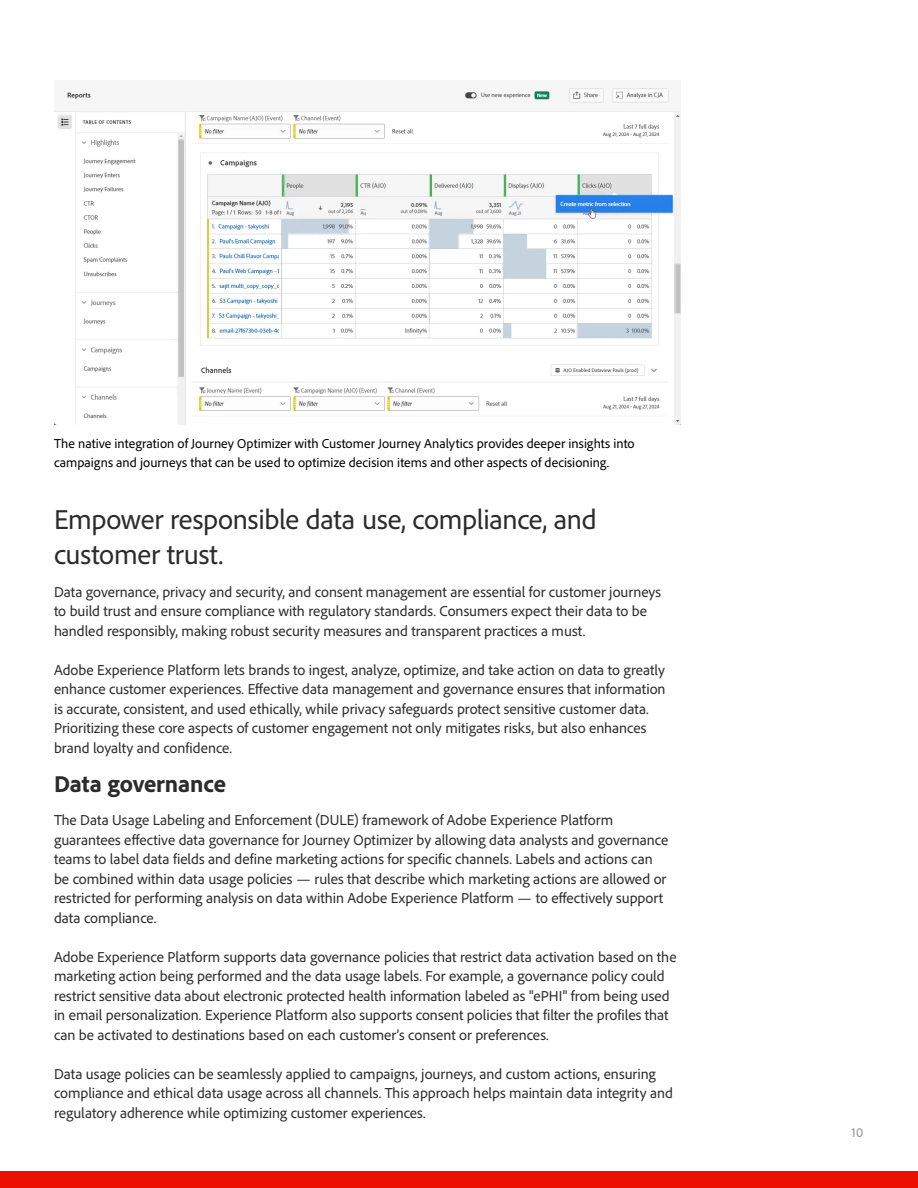
<style>
.page{position:relative;width:918px;height:1188px;background:#fff}
.page>*{position:absolute;margin:0;border:0;box-sizing:border-box;transform-origin:0 0}
.t1{font:28.5px/34.5px "Adobe Clean";letter-spacing:-.01em;color:#2c2c2c}
.t2{font:800 24px "Adobe Clean";letter-spacing:-.005em;color:#2c2c2c}
.t3{font:15px/19.5px "Adobe Clean";color:#2c2c2c}
.t4{font:13.5px/19.5px "Adobe Clean";letter-spacing:.005em;color:#000}
.t5{font:13.5px "Adobe Clean";color:#949598}
</style>
<div class="page">
<div style="left:0;top:1172px;width:918px;height:16px;background:#eb1000"></div>
<img style="left:54px;top:87px;width:626px;height:337px">
<p class="t4" style="left:54px;top:433px;width:582px">The native integration of Journey Optimizer with Customer Journey Analytics provides deeper insights into campaigns and journeys that can be used to optimize decision items and other aspects of decisioning.</p>
<h1 class="t1" style="left:54px;top:501px;width:544px">Empower responsible data use, compliance, and customer trust.</h1>
<p class="t3" style="left:54px;top:581px;width:609px">Data governance, privacy and security, and consent management are essential for customer journeys to build trust and ensure compliance with regulatory standards. Consumers expect their data to be handled responsibly, making robust security measures and transparent practices a must.</p>
<p class="t3" style="left:54px;top:659px;width:613px">Adobe Experience Platform lets brands to ingest, analyze, optimize, and take action on data to greatly enhance customer experiences. Effective data management and governance ensures that information is accurate, consistent, and used ethically, while privacy safeguards protect sensitive customer data.<br>Prioritizing these core aspects of customer engagement not only mitigates risks, but also enhances brand loyalty and confidence.</p>
<h2 class="t2" style="left:54px;top:769px;width:174px">Data governance</h2>
<p class="t3" style="left:54px;top:810px;width:616px">The Data Usage Labeling and Enforcement (DULE) framework of Adobe Experience Platform guarantees effective data governance for Journey Optimizer by allowing data analysts and governance teams to label data fields and define marketing actions for specific channels. Labels and actions can be combined within data usage policies — rules that describe which marketing actions are allowed or restricted for performing analysis on data within Adobe Experience Platform — to effectively support data compliance.</p>
<p class="t3" style="left:54px;top:947px;width:624px">Adobe Experience Platform supports data governance policies that restrict data activation based on the marketing action being performed and the data usage labels. For example, a governance policy could restrict sensitive data about electronic protected health information labeled as "ePHI" from being used in email personalization. Experience Platform also supports consent policies that filter the profiles that can be activated to destinations based on each customer’s consent or preferences.</p>
<p class="t3" style="left:54px;top:1064px;width:621px">Data usage policies can be seamlessly applied to campaigns, journeys, and custom actions, ensuring compliance and ethical data usage across all channels. This approach helps maintain data integrity and regulatory adherence while optimizing customer experiences.</p>
<p class="t5" style="left:852px;top:1124px;width:13px">10</p>
</div>
